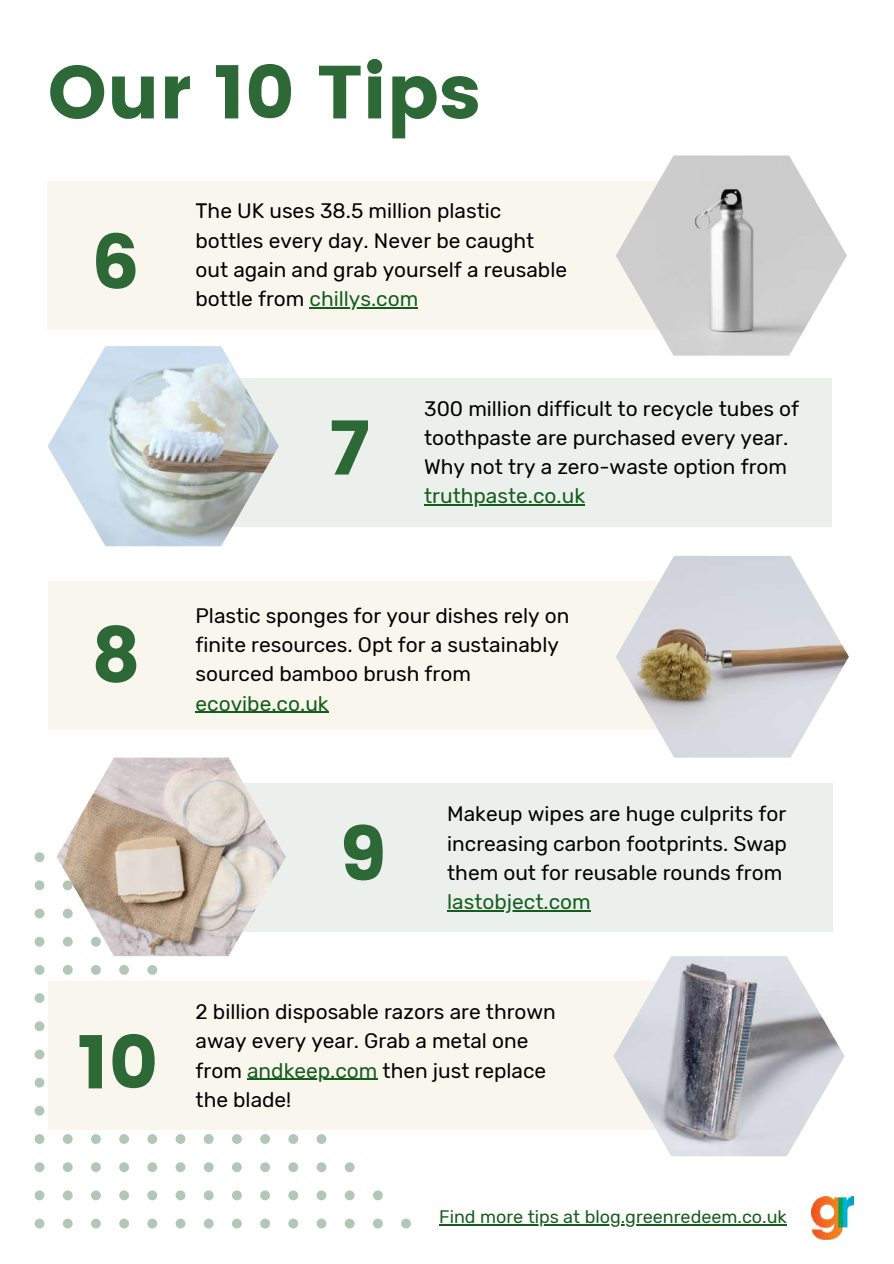
<style>
.page{position:relative;width:894px;height:1264px;background:#fff}
.page>*{position:absolute;margin:0;border:0;box-sizing:border-box;transform-origin:0 0}
.t1{font:75px "Poppins";color:#2d6837}
.t2{font:20.85px/29.2px "Rubik";color:#000}
.t3{font:20.85px "Rubik";color:#145d1c}
.t4{font:18px "Rubik";color:#145d1c}
.s1{color:#145d1c}
</style>
<div class="page">
<div style="left:48px;top:181px;width:648px;height:149px;background:#f9f6ed"></div>
<img style="left:616px;top:155px;width:230px;height:200px">
<div style="left:48px;top:581px;width:683px;height:149px;background:#f9f6ed"></div>
<img style="left:616px;top:556px;width:232px;height:201px">
<div style="left:185px;top:378px;width:647px;height:148px;background:#ebf0ec"></div>
<img style="left:48px;top:346px;width:231px;height:200px">
<div style="left:35px;top:1218px;width:9px;height:10px;background:#b2c7b6;border-radius:50%"></div>
<svg style="left:63px;top:1218px;width:10px;height:10px"></svg>
<svg style="left:91px;top:1218px;width:10px;height:10px"></svg>
<svg style="left:119px;top:1218px;width:10px;height:10px"></svg>
<svg style="left:147px;top:1218px;width:10px;height:10px"></svg>
<svg style="left:175px;top:1218px;width:10px;height:10px"></svg>
<div style="left:204px;top:1218px;width:9px;height:10px;background:#b2c7b6;border-radius:50%"></div>
<svg style="left:232px;top:1218px;width:10px;height:10px"></svg>
<svg style="left:260px;top:1218px;width:10px;height:10px"></svg>
<svg style="left:288px;top:1218px;width:10px;height:10px"></svg>
<svg style="left:316px;top:1218px;width:10px;height:10px"></svg>
<svg style="left:344px;top:1218px;width:10px;height:10px"></svg>
<div style="left:373px;top:1218px;width:9px;height:10px;background:#b2c7b6;border-radius:50%"></div>
<svg style="left:401px;top:1218px;width:10px;height:10px"></svg>
<div style="left:35px;top:1190px;width:9px;height:10px;background:#b2c7b6;border-radius:50%"></div>
<svg style="left:63px;top:1190px;width:10px;height:10px"></svg>
<svg style="left:91px;top:1190px;width:10px;height:10px"></svg>
<svg style="left:119px;top:1190px;width:10px;height:10px"></svg>
<svg style="left:147px;top:1190px;width:10px;height:10px"></svg>
<svg style="left:175px;top:1190px;width:10px;height:10px"></svg>
<div style="left:204px;top:1190px;width:9px;height:10px;background:#b2c7b6;border-radius:50%"></div>
<svg style="left:232px;top:1190px;width:10px;height:10px"></svg>
<svg style="left:260px;top:1190px;width:10px;height:10px"></svg>
<svg style="left:288px;top:1190px;width:10px;height:10px"></svg>
<svg style="left:316px;top:1190px;width:10px;height:10px"></svg>
<svg style="left:344px;top:1190px;width:10px;height:10px"></svg>
<div style="left:373px;top:1190px;width:9px;height:10px;background:#b2c7b6;border-radius:50%"></div>
<div style="left:35px;top:1162px;width:9px;height:10px;background:#b2c7b6;border-radius:50%"></div>
<svg style="left:63px;top:1162px;width:10px;height:10px"></svg>
<svg style="left:91px;top:1162px;width:10px;height:10px"></svg>
<svg style="left:119px;top:1162px;width:10px;height:10px"></svg>
<svg style="left:147px;top:1162px;width:10px;height:10px"></svg>
<svg style="left:175px;top:1162px;width:10px;height:10px"></svg>
<div style="left:204px;top:1162px;width:9px;height:10px;background:#b2c7b6;border-radius:50%"></div>
<svg style="left:232px;top:1162px;width:10px;height:10px"></svg>
<svg style="left:260px;top:1162px;width:10px;height:10px"></svg>
<svg style="left:288px;top:1162px;width:10px;height:10px"></svg>
<svg style="left:316px;top:1162px;width:10px;height:10px"></svg>
<svg style="left:344px;top:1162px;width:10px;height:10px"></svg>
<div style="left:35px;top:1134px;width:9px;height:9px;background:#b2c7b6;border-radius:50%"></div>
<div style="left:63px;top:1134px;width:10px;height:9px;background:#b2c7b6;border-radius:50%"></div>
<div style="left:91px;top:1134px;width:10px;height:9px;background:#b2c7b6;border-radius:50%"></div>
<div style="left:119px;top:1134px;width:10px;height:9px;background:#b2c7b6;border-radius:50%"></div>
<div style="left:147px;top:1134px;width:10px;height:9px;background:#b2c7b6;border-radius:50%"></div>
<svg style="left:175px;top:1134px;width:10px;height:9px"></svg>
<div style="left:204px;top:1134px;width:9px;height:9px;background:#b2c7b6;border-radius:50%"></div>
<div style="left:232px;top:1134px;width:10px;height:9px;background:#b2c7b6;border-radius:50%"></div>
<div style="left:260px;top:1134px;width:10px;height:9px;background:#b2c7b6;border-radius:50%"></div>
<div style="left:288px;top:1134px;width:10px;height:9px;background:#b2c7b6;border-radius:50%"></div>
<svg style="left:316px;top:1134px;width:10px;height:9px"></svg>
<svg style="left:35px;top:1105px;width:9px;height:10px"></svg>
<svg style="left:35px;top:1077px;width:9px;height:10px"></svg>
<div style="left:35px;top:1049px;width:9px;height:10px;background:#b2c7b6;border-radius:50%"></div>
<div style="left:35px;top:1021px;width:9px;height:10px;background:#b2c7b6;border-radius:50%"></div>
<div style="left:35px;top:993px;width:9px;height:10px;background:#b2c7b6;border-radius:50%"></div>
<div style="left:35px;top:965px;width:9px;height:9px;background:#b2c7b6;border-radius:50%"></div>
<div style="left:63px;top:965px;width:10px;height:9px;background:#b2c7b6;border-radius:50%"></div>
<div style="left:91px;top:965px;width:10px;height:9px;background:#b2c7b6;border-radius:50%"></div>
<div style="left:119px;top:965px;width:10px;height:9px;background:#b2c7b6;border-radius:50%"></div>
<div style="left:147px;top:965px;width:10px;height:9px;background:#b2c7b6;border-radius:50%"></div>
<svg style="left:35px;top:936px;width:9px;height:10px"></svg>
<div style="left:35px;top:908px;width:9px;height:10px;background:#b2c7b6;border-radius:50%"></div>
<div style="left:35px;top:880px;width:9px;height:10px;background:#b2c7b6;border-radius:50%"></div>
<div style="left:35px;top:852px;width:9px;height:10px;background:#b2c7b6;border-radius:50%"></div>
<div style="left:48px;top:981px;width:683px;height:149px;background:#f9f6ed"></div>
<div style="left:163px;top:783px;width:669px;height:148px;background:#ebf0ec"></div>
<img style="left:57px;top:757px;width:229px;height:199px">
<img style="left:613px;top:956px;width:231px;height:200px">
<hr style="left:309px;top:307px;width:109px;height:1px;background:#145d1c">
<hr style="left:195px;top:711px;width:133px;height:2px;background:#145d1c">
<hr style="left:424px;top:504px;width:161px;height:1px;background:#145d1c">
<hr style="left:447px;top:910px;width:143px;height:1px;background:#145d1c">
<hr style="left:247px;top:1078px;width:130px;height:1px;background:#145d1c">
<img style="left:811px;top:1196px;width:42px;height:42px">
<hr style="left:439px;top:1223px;width:347px;height:2px;background:#145d1c">
<h1 class="t1" style="left:48px;top:49px;width:434px">Our 10 Tips</h1>
<h1 class="t1" style="left:92px;top:219px;width:49px">6</h1>
<h1 class="t1" style="left:92px;top:612px;width:50px">8</h1>
<h1 class="t1" style="left:77px;top:1018px;width:82px">10</h1>
<p class="t2" style="left:195px;top:197px;width:373px">The UK uses 38.5 million plastic bottles every day. Never be caught out again and grab yourself a reusable bottle from <span class="s1">chillys.com</span></p>
<h1 class="t1" style="left:328px;top:405px;width:44px">7</h1>
<p class="t2" style="left:424px;top:394px;width:376px">300 million difficult to recycle tubes of toothpaste are purchased every year.<br>Why not try a zero-waste option from</p>
<p class="t3" style="left:424px;top:484px;width:162px">truthpaste.co.uk</p>
<p class="t2" style="left:195px;top:601px;width:375px">Plastic sponges for your dishes rely on finite resources. Opt for a sustainably sourced bamboo brush from</p>
<p class="t3" style="left:195px;top:691px;width:134px">ecovibe.co.uk</p>
<h1 class="t1" style="left:339px;top:810px;width:49px">9</h1>
<p class="t2" style="left:447px;top:799px;width:341px;text-align:justify">Makeup wipes are huge culprits for increasing carbon footprints. Swap them out for reusable rounds from</p>
<p class="t3" style="left:447px;top:889px;width:145px">lastobject.com</p>
<p class="t2" style="left:195px;top:997px;width:362px">2 billion disposable razors are thrown away every year. Grab a metal one from <span class="s1">andkeep.com</span> then just replace the blade!</p>
<p class="t4" style="left:439px;top:1205px;width:349px">Find more tips at blog.greenredeem.co.uk</p>
</div>
